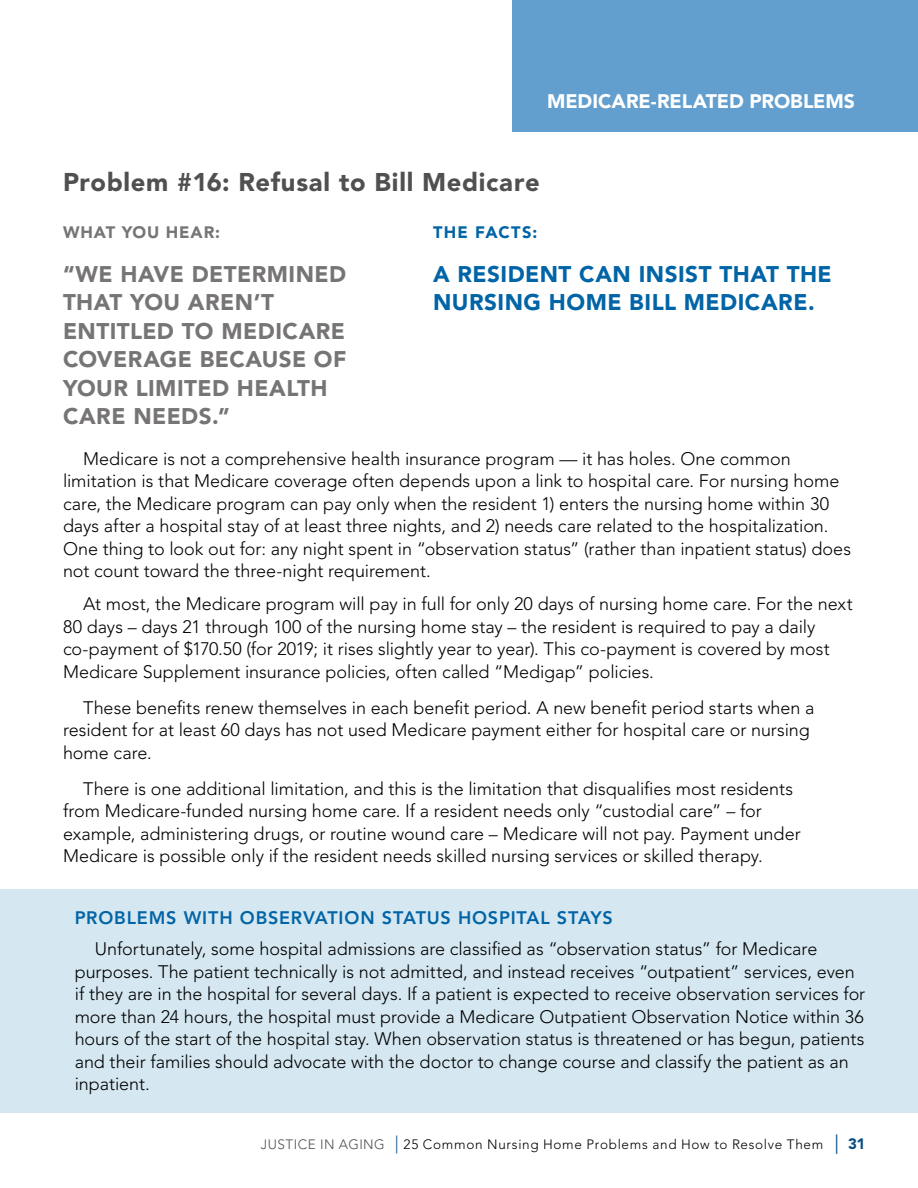
<style>
.page{position:relative;width:918px;height:1188px;background:#fff}
.page>*{position:absolute;margin:0;border:0;box-sizing:border-box;transform-origin:0 0}
.Number_and_Topic_Tex{font:900 25.5px "Avenir LT Std";letter-spacing:.025em;color:#505050}
.What_you_hear_text{font:900 22.5px/28.5px "Avenir LT Std";letter-spacing:.02em;color:#777474}
.The_Facts_text{font:900 22.5px/28.5px "Avenir LT Std";letter-spacing:.02em;color:#0164a6}
.Topic_Headers{font:900 19.5px "Avenir LT Std";letter-spacing:-.005em;color:#fff}
.BODY_STYLE-_Avenir{font:300 18px/22.5px "Avenir LT Std";color:#000}
.Subhead_2{font:800 18px "Avenir LT Std";letter-spacing:.045em;color:#0164a6}
.What_you_hear{font:900 16.5px "Avenir LT Std";letter-spacing:.05em;color:#777474}
.The_Facts{font:900 16.5px "Avenir LT Std";letter-spacing:.075em;color:#0164a6}
.t1{font:300 13.5px "Avenir LT Std";letter-spacing:.05em;color:#000}
.s1{color:#505050}
.s2{font-size:18px;color:#0a4d85}
.s3{font-family:"Adobe Garamond Pro";font-weight:400;font-style:italic;font-size:19.5px;color:#0a4d85}
.s4{font-weight:900;font-size:15px;color:#0a4d85}
</style>
<div class="page">
<div style="left:512px;top:0;width:406px;height:131px;background:#629fce"></div>
<div style="left:0;top:890px;width:918px;height:223px;background:#d5e7f0"></div>
<p class="Topic_Headers" style="left:547px;top:89px;width:309px">MEDICARE-RELATED PROBLEMS</p>
<p class="Number_and_Topic_Tex" style="left:63px;top:167px;width:478px">Problem #16: Refusal to Bill Medicare</p>
<p class="What_you_hear" style="left:63px;top:222px;width:159px">WHAT YOU HEAR:</p>
<p class="What_you_hear_text" style="left:63px;top:259px;width:285px">“WE HAVE DETERMINED<br>THAT YOU AREN’T<br>ENTITLED TO MEDICARE<br>COVERAGE BECAUSE OF<br>YOUR LIMITED HEALTH<br>CARE NEEDS.”</p>
<p class="The_Facts" style="left:433px;top:222px;width:106px">THE FACTS:</p>
<p class="The_Facts_text" style="left:433px;top:259px;width:400px">A RESIDENT CAN INSIST THAT THE<br>NURSING HOME BILL MEDICARE.</p>
<p class="BODY_STYLE-_Avenir" style="left:63px;top:447px;width:790px;text-indent:20px">Medicare is not a comprehensive health insurance program — it has holes. One common limitation is that Medicare coverage often depends upon a link to hospital care. For nursing home care, the Medicare program can pay only when the resident 1) enters the nursing home within 30 days after a hospital stay of at least three nights, and 2) needs care related to the hospitalization.<br>One thing to look out for: any night spent in “observation status” (rather than inpatient status) does not count toward the three-night requirement.</p>
<p class="BODY_STYLE-_Avenir" style="left:63px;top:593px;width:791px;text-indent:20px">At most, the Medicare program will pay in full for only 20 days of nursing home care. For the next 80 days – days 21 through 100 of the nursing home stay – the resident is required to pay a daily co-payment of $170.50 (for 2019; it rises slightly year to year). This co-payment is covered by most Medicare Supplement insurance policies, often called “Medigap” policies.</p>
<p class="BODY_STYLE-_Avenir" style="left:63px;top:696px;width:753px;text-indent:20px">These benefits renew themselves in each benefit period. A new benefit period starts when a resident for at least 60 days has not used Medicare payment either for hospital care or nursing home care.</p>
<p class="BODY_STYLE-_Avenir" style="left:63px;top:777px;width:739px;text-indent:20px">There is one additional limitation, and this is the limitation that disqualifies most residents from Medicare-funded nursing home care. If a resident needs only “custodial care” – for example, administering drugs, or routine wound care – Medicare will not pay. Payment under Medicare is possible only if the resident needs skilled nursing services or skilled therapy.</p>
<p class="Subhead_2" style="left:75px;top:907px;width:540px">PROBLEMS WITH OBSERVATION STATUS HOSPITAL STAYS</p>
<p class="BODY_STYLE-_Avenir" style="left:75px;top:938px;width:792px;text-indent:20px">Unfortunately, some hospital admissions are classified as “observation status” for Medicare purposes. The patient technically is not admitted, and instead receives “outpatient” services, even if they are in the hospital for several days. If a patient is expected to receive observation services for more than 24 hours, the hospital must provide a Medicare Outpatient Observation Notice within 36 hours of the start of the hospital stay. When observation status is threatened or has begun, patients and their families should advocate with the doctor to change course and classify the patient as an inpatient.</p>
<p class="t1" style="left:261px;top:1136px;width:606px"><span class="s1">JUSTICE IN AGING</span> <span class="s2">|</span> 25 Common Nursing Home Problems and How to Resolve Them <span class="s3">|</span> <span class="s4">31</span></p>
</div>
